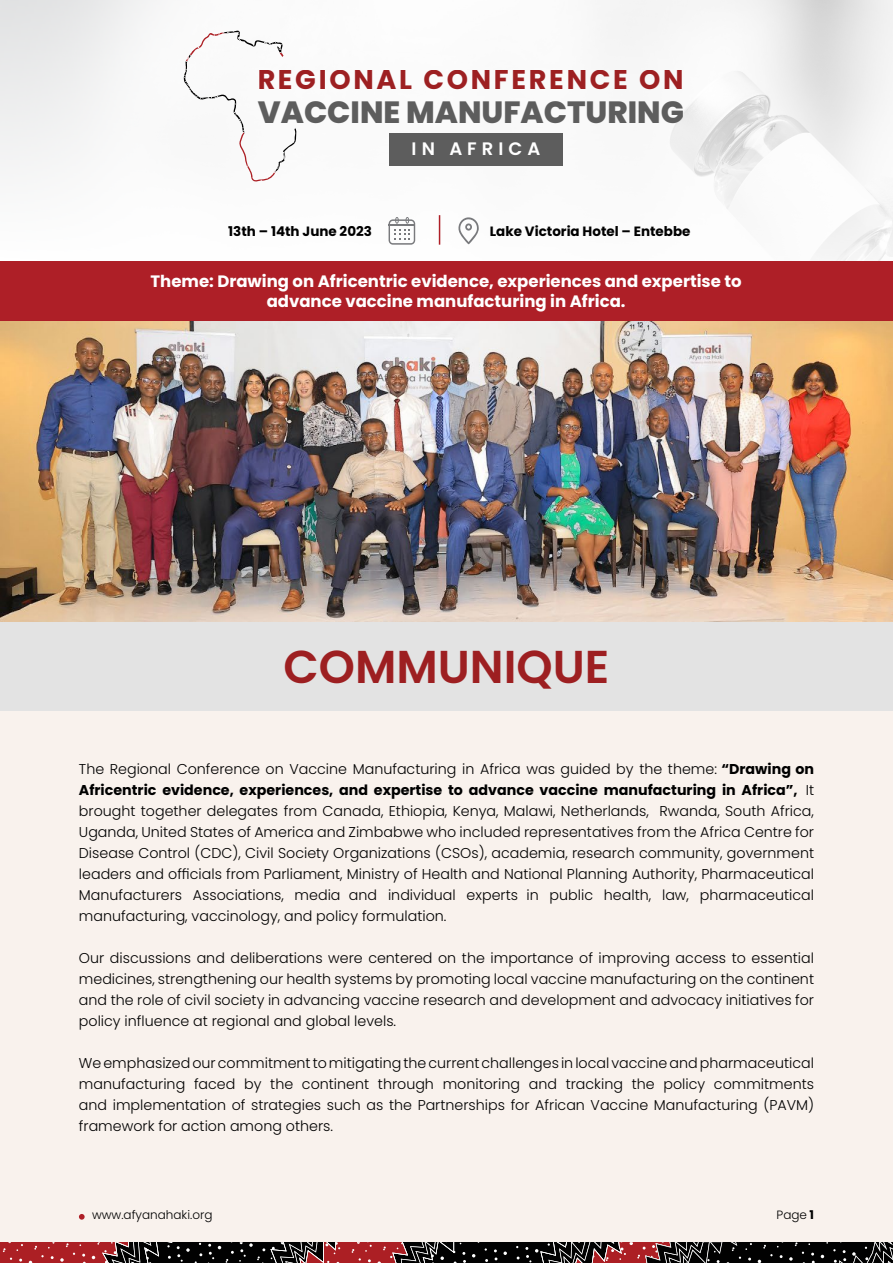
<style>
.page{position:relative;width:893px;height:1263px;background:#fff}
.page>*{position:absolute;margin:0;border:0;box-sizing:border-box;transform-origin:0 0}
.t1{font:600 46.05px "Poppins";color:#9d1f21}
.t2{font:800 30.75px "Poppins";color:#5d5d5d}
.t3{font:700 27.15px "Poppins";letter-spacing:.1em;color:#9d2022}
.t4{font:600 18px "Poppins";letter-spacing:.28em;color:#fff}
.t5{font:700 16.5px/19.8px "Poppins";color:#fff;text-align:center}
.t6{font:300 14.25px/21px "Poppins";color:#000;text-align:justify}
.t7{font:700 13.5px "Poppins";color:#000}
.t8{font:300 12px "Poppins";color:#000}
.s1{font-weight:700}
</style>
<div class="page">
<div style="left:0;top:279px;width:892px;height:983px;background:#f9f2ed"></div>
<img style="left:0;top:0;width:892px;height:261px">
<img style="left:1px;top:321px;width:892px;height:301px">
<div style="left:390px;top:133px;width:173px;height:33px;background:#5d5d5d"></div>
<svg style="left:183px;top:31px;width:115px;height:152px"></svg>
<div style="left:0;top:261px;width:892px;height:60px;background:#ae1f27"></div>
<svg style="left:389px;top:217px;width:26px;height:28px"></svg>
<hr style="left:389px;top:224px;width:26px;height:2px;background:#797a7d">
<svg style="left:456px;top:216px;width:23px;height:28px"></svg>
<hr style="left:439px;top:215px;width:1px;height:30px;background:#ae1f27">
<div style="left:0;top:622px;width:893px;height:89px;background:#e3e3e3"></div>
<svg style="left:0;top:1242px;width:893px;height:21px;background:#482425"></svg>
<svg style="left:79px;top:1214px;width:6px;height:6px"></svg>
<h3 class="t3" style="left:258px;top:64px;width:427px">REGIONAL CONFERENCE ON</h3>
<h2 class="t2" style="left:258px;top:94px;width:428px">VACCINE MANUFACTURING</h2>
<p class="t4" style="left:412px;top:139px;width:130px">IN AFRICA</p>
<p class="t7" style="left:228px;top:223px;width:145px">13th – 14th June 2023</p>
<p class="t7" style="left:490px;top:223px;width:202px">Lake Victoria Hotel – Entebbe</p>
<p class="t5" style="left:151px;top:271px;width:593px">Theme: Drawing on Africentric evidence, experiences and expertise to advance vaccine manufacturing in Africa.</p>
<h1 class="t1" style="left:284px;top:640px;width:327px">COMMUNIQUE</h1>
<p class="t6" style="left:79px;top:759px;width:737px">The Regional Conference on Vaccine Manufacturing in Africa was guided by the theme: <span class="s1">“Drawing on Africentric evidence, experiences, and expertise to advance vaccine manufacturing in Africa”,</span> It brought together delegates from Canada, Ethiopia, Kenya, Malawi, Netherlands, Rwanda, South Africa, Uganda, United States of America and Zimbabwe who included representatives from the Africa Centre for Disease Control (CDC), Civil Society Organizations (CSOs), academia, research community, government leaders and officials from Parliament, Ministry of Health and National Planning Authority, Pharmaceutical Manufacturers Associations, media and individual experts in public health, law, pharmaceutical manufacturing, vaccinology, and policy formulation.</p>
<p class="t6" style="left:79px;top:948px;width:737px">Our discussions and deliberations were centered on the importance of improving access to essential medicines, strengthening our health systems by promoting local vaccine manufacturing on the continent and the role of civil society in advancing vaccine research and development and advocacy initiatives for policy influence at regional and global levels.</p>
<p class="t6" style="left:79px;top:1053px;width:737px">We emphasized our commitment to mitigating the current challenges in local vaccine and pharmaceutical manufacturing faced by the continent through monitoring and tracking the policy commitments and implementation of strategies such as the Partnerships for African Vaccine Manufacturing (PAVM) framework for action among others.</p>
<p class="t8" style="left:92px;top:1208px;width:122px">www.afyanahaki.org</p>
<p class="t8" style="left:777px;top:1208px;width:39px">Page <span class="s1">1</span></p>
</div>
